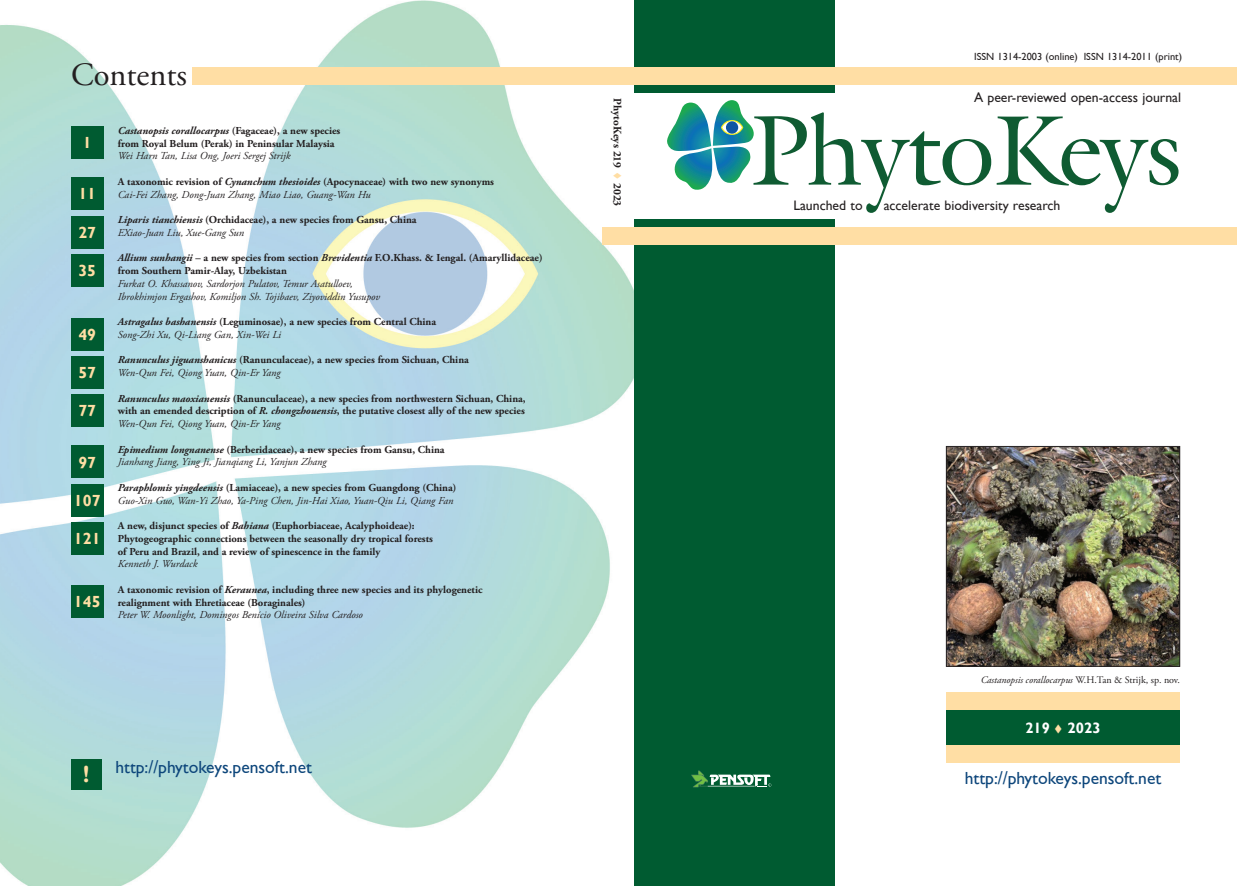
<style>
.page{position:relative;width:1237px;height:886px;background:#fff}
.page>*{position:absolute;margin:0;border:0;box-sizing:border-box;transform-origin:0 0}
.t1{font:32.5px "Adobe Garamond Pro";color:#231f20}
.t2{font:17.5px "Gill Sans";color:#0d467b}
.t3{font:700 16.12px "Gill Sans";color:#ffdea4}
.t4{font:700 15px "Gill Sans";color:#fff}
.t5{font:13.75px "Gill Sans";color:#231f20}
.t6{font:700 11.25px "Adobe Garamond Pro";color:#231f20}
.t7{font:700 10.62px/12.8px "Adobe Garamond Pro";color:#231f20}
.t8{font:italic 10.62px/12.8px "Adobe Garamond Pro";color:#231f20}
.t9{font:10.38px "Gill Sans";color:#231f20}
.t10{font:italic 10px "Adobe Garamond Pro";color:#231f20}
.s1{font-style:italic}
.s2{font-weight:400;font-style:italic}
.s3{font-weight:700}
.s4{font-weight:700;font-style:normal}
.s5{font-weight:700;font-size:23.25px;color:#ffdea4}
.s6{color:#ffdea4}
.s7{font-style:normal}
</style>
<div class="page">
<div style="left:945px;top:710px;width:234px;height:35px;background:#005b31"></div>
<div style="left:945px;top:692px;width:234px;height:18px;background:#ffdea4"></div>
<div style="left:945px;top:745px;width:234px;height:18px;background:#ffdea4"></div>
<img style="left:947px;top:448px;width:230px;height:217px">
<div style="left:945px;top:446px;width:234px;height:221px;border:1px solid #231f20"></div>
<img style="left:0;top:0;width:660px;height:886px">
<svg style="left:667px;top:100px;width:511px;height:113px"></svg>
<svg style="left:722px;top:121px;width:19px;height:13px"></svg>
<div style="left:726px;top:121px;width:12px;height:13px;background:#1056a3;border-radius:50%"></div>
<div style="left:634px;top:220px;width:201px;height:666px;background:#005b31"></div>
<div style="left:634px;top:0;width:201px;height:92px;background:#005b31"></div>
<div style="left:192px;top:67px;width:1044px;height:18px;background:#ffdea4"></div>
<div style="left:602px;top:227px;width:634px;height:17px;background:#ffdea4"></div>
<div style="left:71px;top:126px;width:33px;height:33px;background:#005b31"></div>
<div style="left:71px;top:178px;width:33px;height:32px;background:#005b31"></div>
<div style="left:71px;top:216px;width:33px;height:33px;background:#005b31"></div>
<div style="left:71px;top:356px;width:33px;height:33px;background:#005b31"></div>
<div style="left:71px;top:484px;width:33px;height:32px;background:#005b31"></div>
<div style="left:71px;top:522px;width:33px;height:33px;background:#005b31"></div>
<div style="left:71px;top:585px;width:33px;height:33px;background:#005b31"></div>
<div style="left:71px;top:318px;width:33px;height:32px;background:#005b31"></div>
<div style="left:71px;top:446px;width:33px;height:32px;background:#005b31"></div>
<div style="left:71px;top:395px;width:33px;height:32px;background:#005b31"></div>
<div style="left:71px;top:254px;width:33px;height:33px;background:#005b31"></div>
<svg style="left:691px;top:770px;width:80px;height:17px"></svg>
<div style="left:71px;top:759px;width:30px;height:30px;background:#005b31"></div>
<h1 class="t1" style="left:71px;top:55px;width:117px">Contents</h1>
<h3 class="t3" style="left:83px;top:133px;width:10px">1</h3>
<p class="t7" style="left:118px;top:124px;width:224px"><span class="s1">Castanopsis corallocarpus</span> (Fagaceae), a new species from Royal Belum (Perak) in Peninsular Malaysia</p>
<p class="t8" style="left:118px;top:150px;width:174px">Wei Harn Tan, Lisa Ong, Joeri Sergej Strijk</p>
<p class="t7" style="left:118px;top:175px;width:378px">A taxonomic revision of <span class="s1">Cynanchum thesioides</span> (Apocynaceae) with two new synonyms<br><span class="s2">Cai-Fei Zhang, Dong-Juan Zhang, Miao Liao, Guang-Wan Hu</span></p>
<p class="t7" style="left:118px;top:214px;width:300px"><span class="s1">Liparis tianchiensis</span> (Orchidaceae), a new species from Gansu, China<br><span class="s2">EXiao-Juan Liu, Xue-Gang Sun</span></p>
<p class="t7" style="left:118px;top:252px;width:426px"><span class="s1">Allium sunhangii</span> – a new species from section <span class="s1">Brevidentia</span> F.O.Khass. &amp; Iengal. (Amaryllidaceae) from Southern Pamir-Alay, Uzbekistan</p>
<p class="t8" style="left:118px;top:277px;width:263px">Furkat O. Khassanov, Sardorjon Pulatov, Temur Asatulloev,<br>Ibrokhimjon Ergashov, Komiljon Sh. Tojibaev, Ziyoviddin Yusupov</p>
<p class="t7" style="left:118px;top:316px;width:320px"><span class="s1">Astragalus bashanensis</span> (Leguminosae), a new species from Central China<br><span class="s2">Song-Zhi Xu, Qi-Liang Gan, Xin-Wei Li</span></p>
<p class="t7" style="left:118px;top:354px;width:352px"><span class="s1">Ranunculus jiguanshanicus</span> (Ranunculaceae), a new species from Sichuan, China<br><span class="s2">Wen-Qun Fei, Qiong Yuan, Qin-Er Yang</span></p>
<p class="t7" style="left:118px;top:392px;width:409px;text-align:justify"><span class="s1">Ranunculus maoxianensis</span> (Ranunculaceae), a new species from northwestern Sichuan, China, with an emended description of <span class="s1">R. chongzhouensis</span>, the putative closest ally of the new species <span class="s2">Wen-Qun Fei, Qiong Yuan, Qin-Er Yang</span></p>
<p class="t8" style="left:118px;top:443px;width:328px"><span class="s3">Epimedium longnanense</span> <span class="s4">(Berberidaceae), a new species from Gansu, China<br></span>Jianhang Jiang, Ying Ji, Jianqiang Li, Yanjun Zhang</p>
<p class="t8" style="left:118px;top:481px;width:340px"><span class="s3">Paraphlomis yingdeensis</span> <span class="s4">(Lamiaceae), a new species from Guangdong (China)<br></span>Guo-Xin Guo, Wan-Yi Zhao, Ya-Ping Chen, Jin-Hai Xiao, Yuan-Qiu Li, Qiang Fan</p>
<p class="t7" style="left:118px;top:520px;width:316px">A new, disjunct species of <span class="s1">Bahiana</span> (Euphorbiaceae, Acalyphoideae):<br>Phytogeographic connections between the seasonally dry tropical forests of Peru and Brazil, and a review of spinescence in the family</p>
<p class="t8" style="left:118px;top:558px;width:81px">Kenneth J. Wurdack</p>
<p class="t7" style="left:118px;top:583px;width:366px">A taxonomic revision of <span class="s1">Keraunea</span>, including three new species and its phylogenetic realignment with Ehretiaceae (Boraginales)</p>
<p class="t8" style="left:118px;top:609px;width:246px">Peter W. Moonlight, Domingos Benício Oliveira Silva Cardoso</p>
<h3 class="t3" style="left:78px;top:184px;width:19px">11</h3>
<h3 class="t3" style="left:78px;top:223px;width:19px">27</h3>
<h3 class="t3" style="left:78px;top:261px;width:19px">35</h3>
<h3 class="t3" style="left:78px;top:325px;width:19px">49</h3>
<h3 class="t3" style="left:78px;top:363px;width:19px">57</h3>
<h3 class="t3" style="left:78px;top:401px;width:19px">77</h3>
<h3 class="t3" style="left:78px;top:452px;width:19px">97</h3>
<h3 class="t3" style="left:74px;top:491px;width:28px">107</h3>
<h3 class="t3" style="left:74px;top:529px;width:28px">121</h3>
<h3 class="t3" style="left:74px;top:592px;width:28px">145</h3>
<h2 class="t2" style="left:83px;top:757px;width:230px"><span class="s5">!</span> http://phytokeys.pensoft.net</h2>
<p class="t6" style="left:624px;top:98px;width:110px;rotate:90deg">PhytoKeys 219 <span class="s6">▼</span> 2023</p>
<p class="t9" style="left:974px;top:51px;width:209px">ISSN 1314-2003 (online) ISSN 1314-2011 (print)</p>
<p class="t5" style="left:974px;top:89px;width:208px">A peer-reviewed open-access journal</p>
<p class="t5" style="left:793px;top:197px;width:71px">Launched to</p>
<p class="t5" style="left:883px;top:197px;width:178px">accelerate biodiversity research</p>
<p class="t10" style="left:980px;top:674px;width:201px">Castanopsis corallocarpus <span class="s7">W.H.Tan &amp; Strijk, sp. nov.</span></p>
<h3 class="t4" style="left:1025px;top:719px;width:77px">219 <span class="s6">▼</span> 2023</h3>
<h2 class="t2" style="left:964px;top:768px;width:198px">http://phytokeys.pensoft.net</h2>
</div>
